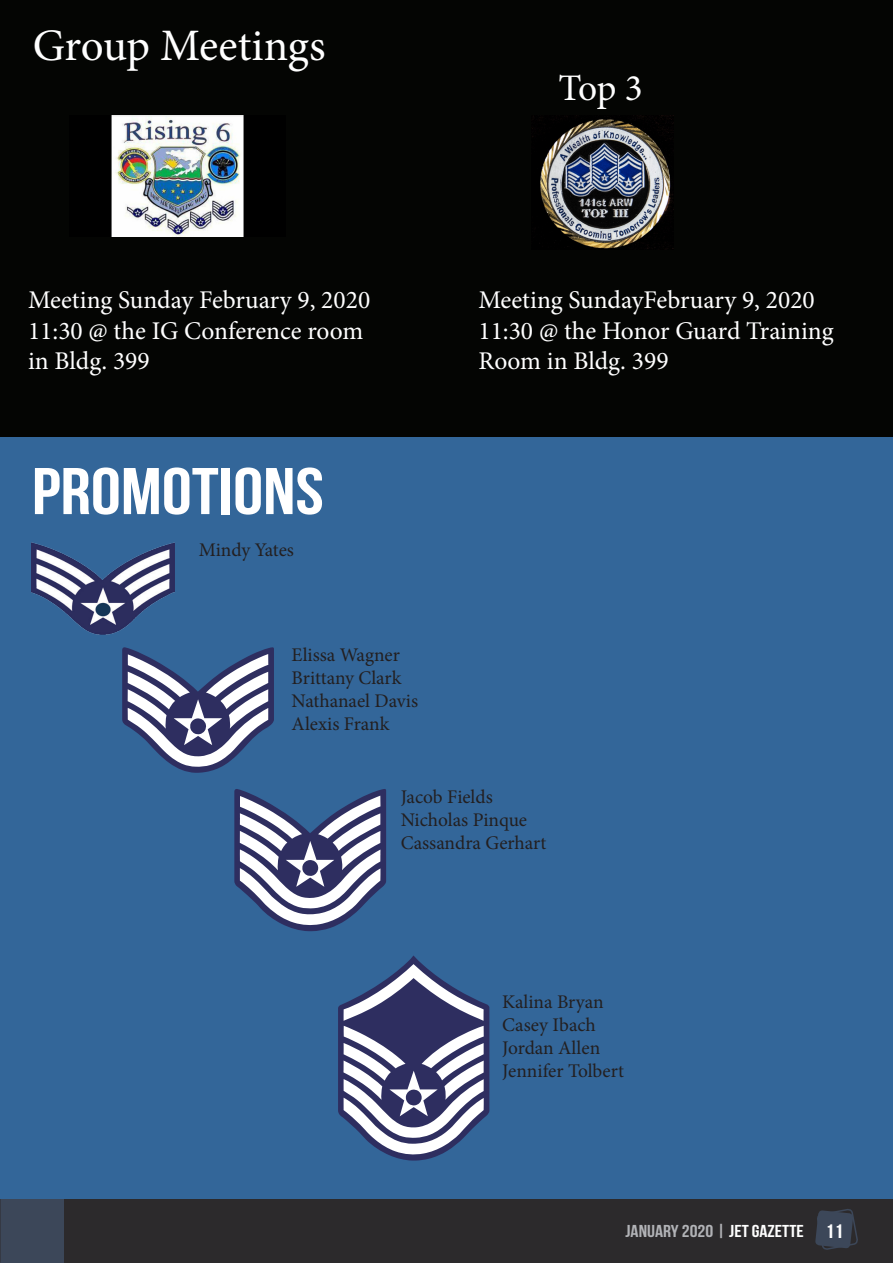
<style>
.page{position:relative;width:893px;height:1263px;background:#fff}
.page>*{position:absolute;margin:0;border:0;box-sizing:border-box;transform-origin:0 0}
.t1{font:65.85px "Bebas Neue";color:#fff;scale:1.15 1}
.t2{font:45px "Minion Pro";letter-spacing:-.01em;color:#fff}
.t3{font:37.5px "Minion Pro";color:#fff}
.t4{font:25.5px/30.6px "Minion Pro";color:#fff}
.t5{font:19.5px "Bebas Neue";color:#fff;scale:1.15 1}
.t6{font:19.35px "Minion Pro";letter-spacing:-.005em;color:#231f20}
.t7{font:17.25px "Bebas Neue";color:#b2b3b7;scale:1.15 1}
.s1{color:#fff}
</style>
<div class="page">
<div style="left:0;top:1198px;width:893px;height:65px;background:#2c2a2c"></div>
<div style="left:0;top:1198px;width:64px;height:65px;background:#3c4759"></div>
<svg style="left:815px;top:1209px;width:43px;height:41px"></svg>
<div style="left:0;top:437px;width:893px;height:762px;background:#369"></div>
<svg style="left:338px;top:955px;width:151px;height:205px"></svg>
<svg style="left:123px;top:647px;width:151px;height:126px"></svg>
<svg style="left:234px;top:789px;width:152px;height:142px"></svg>
<img style="left:32px;top:542px;width:143px;height:92px">
<div style="left:0;top:0;width:893px;height:437px;background:#040503"></div>
<img style="left:111px;top:115px;width:133px;height:122px">
<img style="left:532px;top:115px;width:141px;height:134px">
<p class="t2" style="left:33px;top:15px;width:294px">Group Meetings</p>
<p class="t3" style="left:559px;top:63px;width:86px">Top 3</p>
<p class="t4" style="left:28px;top:285px;width:344px">Meeting Sunday February 9, 2020<br>11:30 @ the IG Conference room in Bldg. 399</p>
<p class="t4" style="left:478px;top:285px;width:357px">Meeting SundayFebruary 9, 2020<br>11:30 @ the Honor Guard Training<br>Room in Bldg. 399</p>
<p class="t1" style="left:32px;top:455px;width:255px">PROMOTIONS</p>
<p class="t6" style="left:199px;top:537px;width:97px">Mindy Yates</p>
<p class="t6" style="left:292px;top:642px;width:110px">Elissa Wagner</p>
<p class="t6" style="left:292px;top:665px;width:111px">Brittany Clark</p>
<p class="t6" style="left:292px;top:688px;width:128px">Nathanael Davis</p>
<p class="t6" style="left:292px;top:711px;width:99px">Alexis Frank</p>
<p class="t6" style="left:401px;top:784px;width:94px">Jacob Fields</p>
<p class="t6" style="left:401px;top:807px;width:128px">Nicholas Pinque</p>
<p class="t6" style="left:401px;top:830px;width:147px">Cassandra Gerhart</p>
<p class="t6" style="left:502px;top:988px;width:103px">Kalina Bryan</p>
<p class="t6" style="left:502px;top:1012px;width:95px">Casey Ibach</p>
<p class="t6" style="left:502px;top:1035px;width:100px">Jordan Allen</p>
<p class="t6" style="left:502px;top:1058px;width:123px">Jennifer Tolbert</p>
<p class="t7" style="left:604px;top:1221px;width:172px">SEPTEMBER 2018| <span class="s1">JET GAZETTE</span></p>
<p class="t7" style="left:625px;top:1221px;width:156px">JANUARY 2020| <span class="s1">JET GAZETTE</span></p>
<p class="t5" style="left:826px;top:1220px;width:17px">11</p>
<p class="t5" style="left:828px;top:1220px;width:17px">05</p>
<p class="t5" style="left:837px;top:1220px;width:9px">7</p>
</div>
